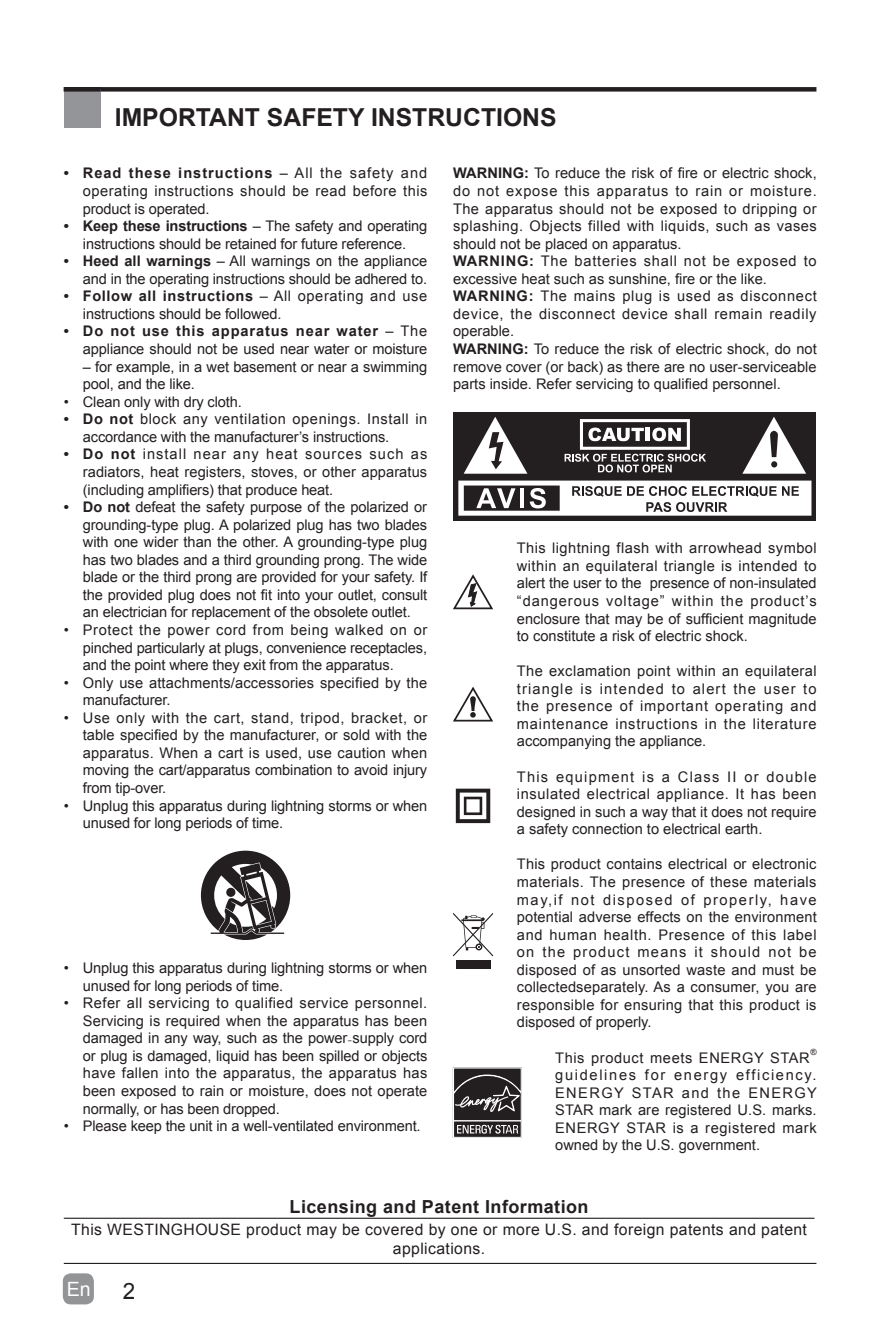
<style>
.page{position:relative;width:893px;height:1340px;background:#fff}
.page>*{position:absolute;margin:0;border:0;box-sizing:border-box;transform-origin:0 0}
.t1{font:700 24.75px "Arial";color:#231f20}
.t2{font:22.5px "Arial";color:#231f20}
.t3{font:19.8px "Arial";color:#fff}
.t4{font:700 18px "Arial";letter-spacing:.025em;color:#231f20}
.t5{font:15.75px/18.9px "Arial";letter-spacing:.025em;color:#231f20;text-align:center}
.t6{font:14.62px/17.6px "Arial";color:#231f20;text-align:justify}
.t7{font:14.62px/17.6px "Arial";letter-spacing:.03em;color:#231f20}
.t8{font:14.62px "Arial";letter-spacing:.04em;color:#231f20}
.t9{font:700 14.62px "Arial";color:#231f20}
.t10{font:8.55px "Arial";color:#231f20}
.s1{font-weight:700}
.s2{font-family:"Adobe Song Std";font-weight:300}
</style>
<div class="page">
<hr style="left:64px;top:1262px;width:752px;height:1px;background:#231f20">
<div style="left:64px;top:87px;width:752px;height:5px;background:#231f20"></div>
<div style="left:63px;top:1273px;width:31px;height:31px;background:#929495;border-radius:8px"></div>
<svg style="left:201px;top:850px;width:89px;height:90px"></svg>
<div style="left:454px;top:412px;width:362px;height:108px;background:#231f20"></div>
<svg style="left:464px;top:417px;width:63px;height:56px"></svg>
<svg style="left:743px;top:417px;width:63px;height:56px"></svg>
<svg style="left:565px;top:419px;width:141px;height:53px"></svg>
<svg style="left:458px;top:480px;width:353px;height:35px"></svg>
<svg style="left:456px;top:788px;width:34px;height:35px"></svg>
<svg style="left:453px;top:686px;width:40px;height:36px"></svg>
<svg style="left:453px;top:574px;width:40px;height:36px"></svg>
<svg style="left:453px;top:1067px;width:69px;height:70px;background:#4f4c4d"></svg>
<div style="left:456px;top:960px;width:34px;height:8px;background:#231f20"></div>
<svg style="left:453px;top:913px;width:40px;height:43px"></svg>
<div style="left:64px;top:89px;width:37px;height:39px;background:#939598"></div>
<div style="left:64px;top:87px;width:37px;height:5px;background:#231f20"></div>
<hr style="left:64px;top:1217px;width:750px;height:1px;background:#231f20">
<h1 class="t1" style="left:115px;top:101px;width:443px">IMPORTANT SAFETY INSTRUCTIONS</h1>
<p class="t6" style="left:83px;top:165px;width:346px;text-indent:-19px"><span class="s1">• Read these instructions</span> – All the safety and operating instructions should be read before this product is operated.</p>
<p class="t6" style="left:64px;top:217px;width:365px;text-align:center"><span class="s1">• Keep these instructions</span> – The safety and operating instructions should be retained for future reference.</p>
<p class="t6" style="left:64px;top:252px;width:365px;text-align:right"><span class="s1">• Heed all warnings</span> – All warnings on the appliance and in the operating instructions should be adhered to.</p>
<p class="t6" style="left:83px;top:287px;width:346px;text-indent:-19px"><span class="s1">• Follow all instructions</span> – All operating and use instructions should be followed.</p>
<p class="t6" style="left:64px;top:323px;width:365px;text-align:right"><span class="s1">• Do not use this apparatus near water</span> – The appliance should not be used near water or moisture</p>
<p class="t6" style="left:83px;top:358px;width:346px">– for example, in a wet basement or near a swimming pool, and the like.</p>
<p class="t6" style="left:64px;top:393px;width:180px">• Clean only with dry cloth.</p>
<p class="t6" style="left:83px;top:410px;width:346px;text-indent:-19px"><span class="s1">• Do not</span> block any ventilation openings. Install in accordance with the manufacturer’s instructions.</p>
<p class="t6" style="left:83px;top:445px;width:346px;text-indent:-19px"><span class="s1">• Do not</span> install near any heat sources such as radiators, heat registers, stoves, or other apparatus (including amplifiers) that produce heat.</p>
<p class="t6" style="left:83px;top:498px;width:346px;text-indent:-19px"><span class="s1">• Do not</span> defeat the safety purpose of the polarized or grounding-type plug. A polarized plug has two blades with one wider than the other. A grounding-type plug has two blades and a third grounding prong. The wide blade or the third prong are provided for your safety. If the provided plug does not fit into your outlet, consult an electrician for replacement of the obsolete outlet.</p>
<p class="t6" style="left:83px;top:621px;width:346px;text-indent:-19px">• Protect the power cord from being walked on or pinched particularly at plugs, convenience receptacles, and the point where they exit from the apparatus.</p>
<p class="t6" style="left:83px;top:674px;width:346px;text-indent:-19px">• Only use attachments/accessories specified by the manufacturer.</p>
<p class="t6" style="left:83px;top:709px;width:346px;text-indent:-19px">• Use only with the cart, stand, tripod, bracket, or table specified by the manufacturer, or sold with the apparatus. When a cart is used, use caution when moving the cart/apparatus combination to avoid injury from tip-over.</p>
<p class="t6" style="left:83px;top:796px;width:346px;text-indent:-19px">• Unplug this apparatus during lightning storms or when unused for long periods of time.</p>
<p class="t6" style="left:83px;top:959px;width:346px;text-indent:-19px">• Unplug this apparatus during lightning storms or when unused for long periods of time.</p>
<p class="t6" style="left:83px;top:994px;width:346px;text-indent:-19px">• Refer all servicing to qualified service personnel.<br>Servicing is required when the apparatus has been damaged in any way, such as the power<span class="s2">-</span>supply cord or plug is damaged, liquid has been spilled or objects have fallen into the apparatus, the apparatus has been exposed to rain or moisture, does not operate normally, or has been dropped.</p>
<p class="t6" style="left:64px;top:1117px;width:358px">• Please keep the unit in a well-ventilated environment.</p>
<p class="t7" style="left:453px;top:165px;width:365px"><span class="s1">WARNING:</span> To reduce the risk of fire or electric shock, do not expose this apparatus to rain or moisture.<br>The apparatus should not be exposed to dripping or splashing. Objects filled with liquids, such as vases should not be placed on apparatus.<br><span class="s1">WARNING:</span> The batteries shall not be exposed to excessive heat such as sunshine, fire or the like.<br><span class="s1">WARNING:</span> The mains plug is used as disconnect device, the disconnect device shall remain readily operable.</p>
<p class="t9" style="left:453px;top:339px;width:24px">Warning</p>
<p class="t6" style="left:453px;top:340px;width:365px;text-indent:71px"><span class="s1">:</span> To reduce the risk of electric shock, do not remove cover (or back) as there are no user-serviceable parts inside. Refer servicing to qualified personnel.</p>
<p class="t6" style="left:517px;top:539px;width:301px">This lightning flash with arrowhead symbol within an equilateral triangle is intended to alert the user to the presence of non-insulated “dangerous voltage” within the product’s enclosure that may be of sufficient magnitude to constitute a risk of electric shock.</p>
<p class="t6" style="left:517px;top:662px;width:301px">The exclamation point within an equilateral triangle is intended to alert the user to the presence of important operating and maintenance instructions in the literature accompanying the appliance.</p>
<p class="t6" style="left:517px;top:767px;width:301px">This equipment is a Class II or double insulated electrical appliance. It has been designed in such a way that it does not require a safety connection to electrical earth.</p>
<p class="t6" style="left:517px;top:855px;width:301px">This product contains electrical or electronic materials. The presence of these materials may,if not disposed of properly, have potential adverse effects on the environment and human health. Presence of this label on the product means it should not be disposed of as unsorted waste and must be collectedseparately. As a consumer, you are responsible for ensuring that this product is disposed of properly.</p>
<p class="t8" style="left:555px;top:1047px;width:256px">This product meets ENERGY STAR</p>
<p class="t10" style="left:810px;top:1046px;width:8px">®</p>
<p class="t6" style="left:555px;top:1066px;width:263px">guidelines for energy efficiency.<br>ENERGY STAR and the ENERGY STAR mark are registered U.S. marks.<br>ENERGY STAR is a registered mark owned by the U.S. government.</p>
<p class="t4" style="left:290px;top:1194px;width:300px">Licensing and Patent Information</p>
<p class="t5" style="left:71px;top:1220px;width:737px">This WESTINGHOUSE product may be covered by one or more U.S. and foreign patents and patent applications.</p>
<h3 class="t3" style="left:67px;top:1275px;width:26px">En</h3>
<h2 class="t2" style="left:123px;top:1276px;width:14px">2</h2>
</div>
